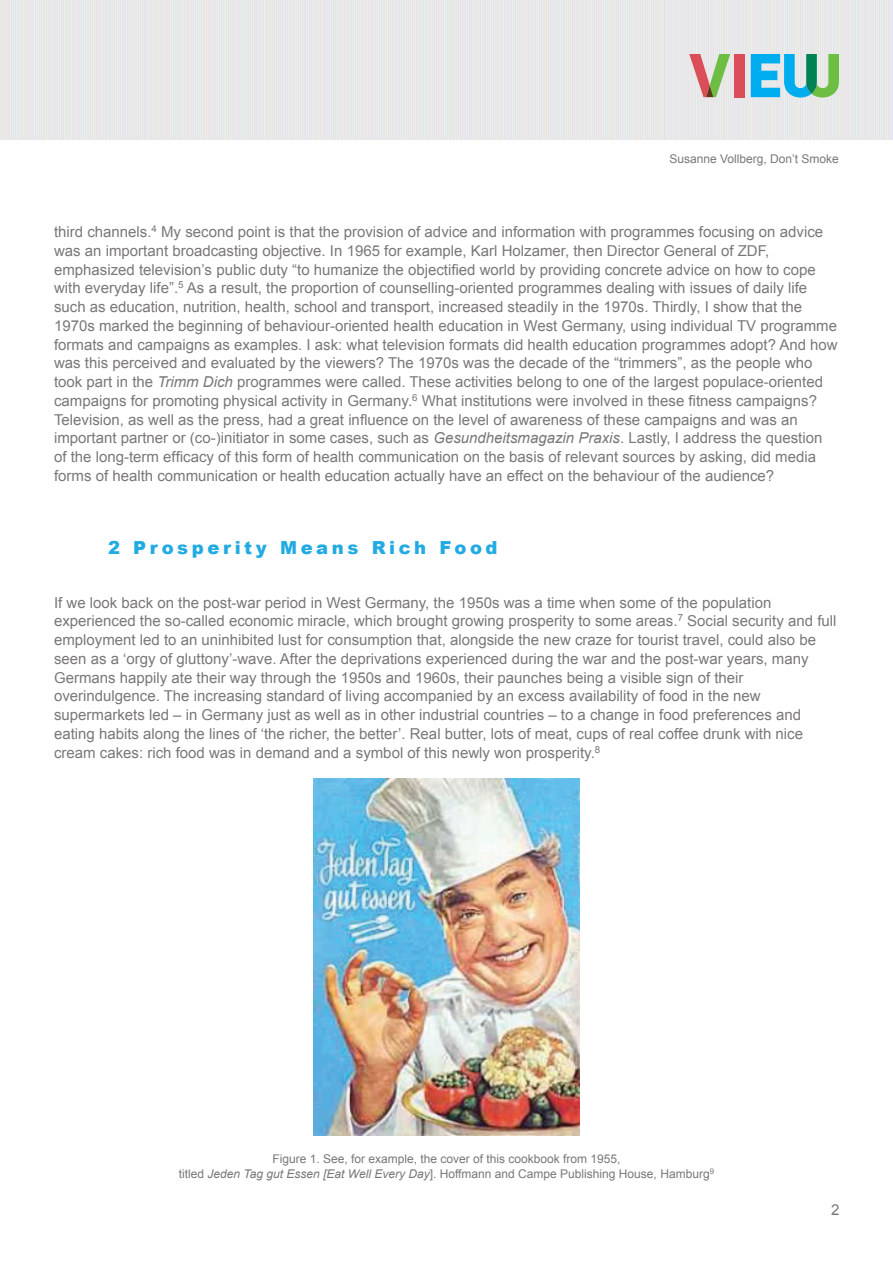
<style>
.page{position:relative;width:893px;height:1263px;background:#fff}
.page>*{position:absolute;margin:0;border:0;box-sizing:border-box;transform-origin:0 0}
.A_head{font:900 18px "Arial";letter-spacing:.2em;color:#22abe2}
.Body_text_next{font:15px/18.8px "Arial";color:#797877}
.Body_text_first{font:15px/18.8px "Arial";color:#797877}
.Figure_title{font:12px/15px "Arial";color:#797877;text-align:center}
.s1{font-style:italic}
</style>
<div class="page">
<img style="left:0;top:0;width:893px;height:140px">
<div style="left:734px;top:54px;width:10px;height:43px;background:#db4d58"></div>
<svg style="left:751px;top:54px;width:88px;height:44px;background:#64c0c4"></svg>
<svg style="left:689px;top:54px;width:41px;height:43px;background:#c6b69c"></svg>
<img style="left:314px;top:779px;width:265px;height:356px">
<p class="Figure_title" style="left:669px;top:151px;width:171px">Susanne Vollberg, Don’t Smoke</p>
<p class="Body_text_next" style="left:54px;top:223px;width:785px">third channels.<sup>4</sup> My second point is that the provision of advice and information with programmes focusing on advice was an important broadcasting objective. In 1965 for example, Karl Holzamer, then Director General of ZDF, emphasized television’s public duty “to humanize the objectified world by providing concrete advice on how to cope with everyday life”.<sup>5</sup> As a result, the proportion of counselling-oriented programmes dealing with issues of daily life such as education, nutrition, health, school and transport, increased steadily in the 1970s. Thirdly, I show that the 1970s marked the beginning of behaviour-oriented health education in West Germany, using individual TV programme formats and campaigns as examples. I ask: what television formats did health education programmes adopt? And how was this perceived and evaluated by the viewers? The 1970s was the decade of the “trimmers”, as the people who took part in the <span class="s1">Trimm Dich</span> programmes were called. These activities belong to one of the largest populace-oriented campaigns for promoting physical activity in Germany.<sup>6</sup> What institutions were involved in these fitness campaigns?<br>Television, as well as the press, had a great influence on the level of awareness of these campaigns and was an important partner or (co-)initiator in some cases, such as <span class="s1">Gesundheitsmagazin Praxis</span>. Lastly, I address the question of the long-term efficacy of this form of health communication on the basis of relevant sources by asking, did media forms of health communication or health education actually have an effect on the behaviour of the audience?</p>
<p class="A_head" style="left:108px;top:534px;width:391px">2 Prosperity Means Rich Food</p>
<p class="Body_text_first" style="left:54px;top:593px;width:784px">If we look back on the post-war period in West Germany, the 1950s was a time when some of the population experienced the so-called economic miracle, which brought growing prosperity to some areas.<sup>7</sup> Social security and full employment led to an uninhibited lust for consumption that, alongside the new craze for tourist travel, could also be seen as a ‘orgy of gluttony’-wave. After the deprivations experienced during the war and the post-war years, many Germans happily ate their way through the 1950s and 1960s, their paunches being a visible sign of their overindulgence. The increasing standard of living accompanied by an excess availability of food in the new supermarkets led – in Germany just as well as in other industrial countries – to a change in food preferences and eating habits along the lines of ‘the richer, the better’. Real butter, lots of meat, cups of real coffee drunk with nice cream cakes: rich food was in demand and a symbol of this newly won prosperity.<sup>8</sup></p>
<p class="Figure_title" style="left:179px;top:1151px;width:537px">Figure 1. See, for example, the cover of this cookbook from 1955,<br>titled <span class="s1">Jeden Tag gut Essen [Eat Well Every Day</span>]. Hoffmann and Campe Publishing House, Hamburg<sup>9</sup></p>
<p class="Body_text_next" style="left:831px;top:1201px;width:10px">2</p>
</div>
